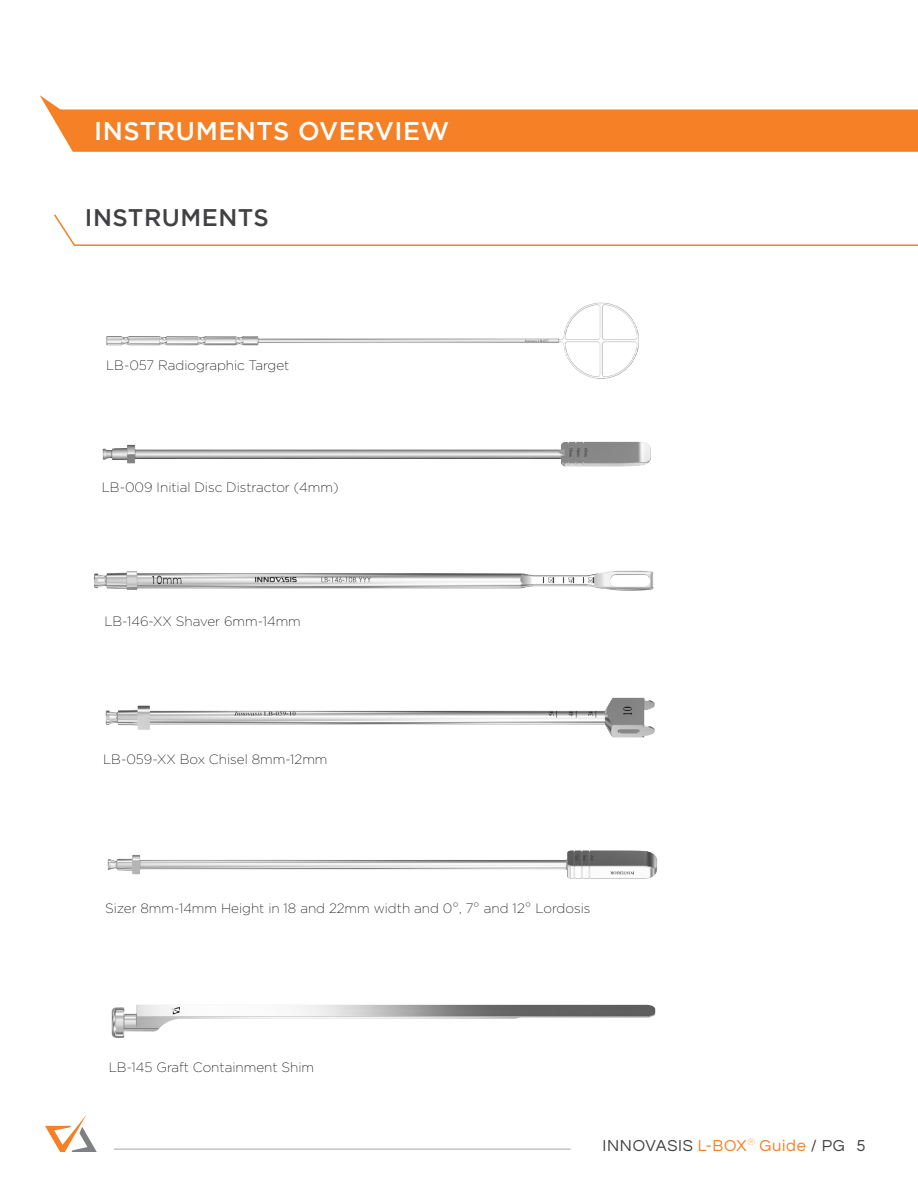
<style>
.page{position:relative;width:918px;height:1188px;background:#fff}
.page>*{position:absolute;margin:0;border:0;box-sizing:border-box;transform-origin:0 0}
.t1{font:500 25.5px "Gotham";letter-spacing:.02em;color:#fff}
.t2{font:500 24px "Gotham";letter-spacing:.02em;color:#414042}
.t3{font:16.5px "Questrial";letter-spacing:.04em;color:#414042}
.t4{font:200 13.5px "Gotham";color:#000}
.s1{font-size:15px;color:#414042}
.s2{color:#f58025}
</style>
<div class="page">
<svg style="left:45px;top:1123px;width:52px;height:29px"></svg>
<hr style="left:114px;top:1148px;width:457px;height:2px;background:#c2c4c6">
<svg style="left:54px;top:214px;width:864px;height:32px"></svg>
<svg style="left:40px;top:95px;width:878px;height:57px;fill:#f58025"></svg>
<img style="left:106px;top:302px;width:533px;height:77px">
<img style="left:102px;top:441px;width:549px;height:26px">
<img style="left:105px;top:697px;width:550px;height:41px">
<img style="left:107px;top:850px;width:550px;height:29px">
<img style="left:80px;top:1004px;width:576px;height:137px">
<img style="left:94px;top:570px;width:560px;height:21px">
<h1 class="t1" style="left:94px;top:116px;width:357px">INSTRUMENTS OVERVIEW</h1>
<h2 class="t2" style="left:85px;top:204px;width:185px">INSTRUMENTS</h2>
<p class="t4" style="left:106px;top:358px;width:185px">LB-057 Radiographic Target</p>
<p class="t4" style="left:102px;top:480px;width:238px">LB-009 Initial Disc Distractor (4mm)</p>
<p class="t4" style="left:104px;top:614px;width:198px">LB-146-XX Shaver 6mm-14mm</p>
<p class="t4" style="left:103px;top:752px;width:226px">LB-059-XX Box Chisel 8mm-12mm</p>
<p class="t4" style="left:105px;top:901px;width:487px">Sizer 8mm-14mm Height in 18 and 22mm width and 0<span class="s1">°</span>, 7<span class="s1">°</span> and 12<span class="s1">°</span> Lordosis</p>
<p class="t4" style="left:109px;top:1060px;width:207px">LB-145 Graft Containment Shim</p>
<p class="t3" style="left:603px;top:1137px;width:264px">INNOVASIS <span class="s2">L-BOX</span><sup>®</sup> <span class="s2">Guide</span> / PG 5</p>
</div>
